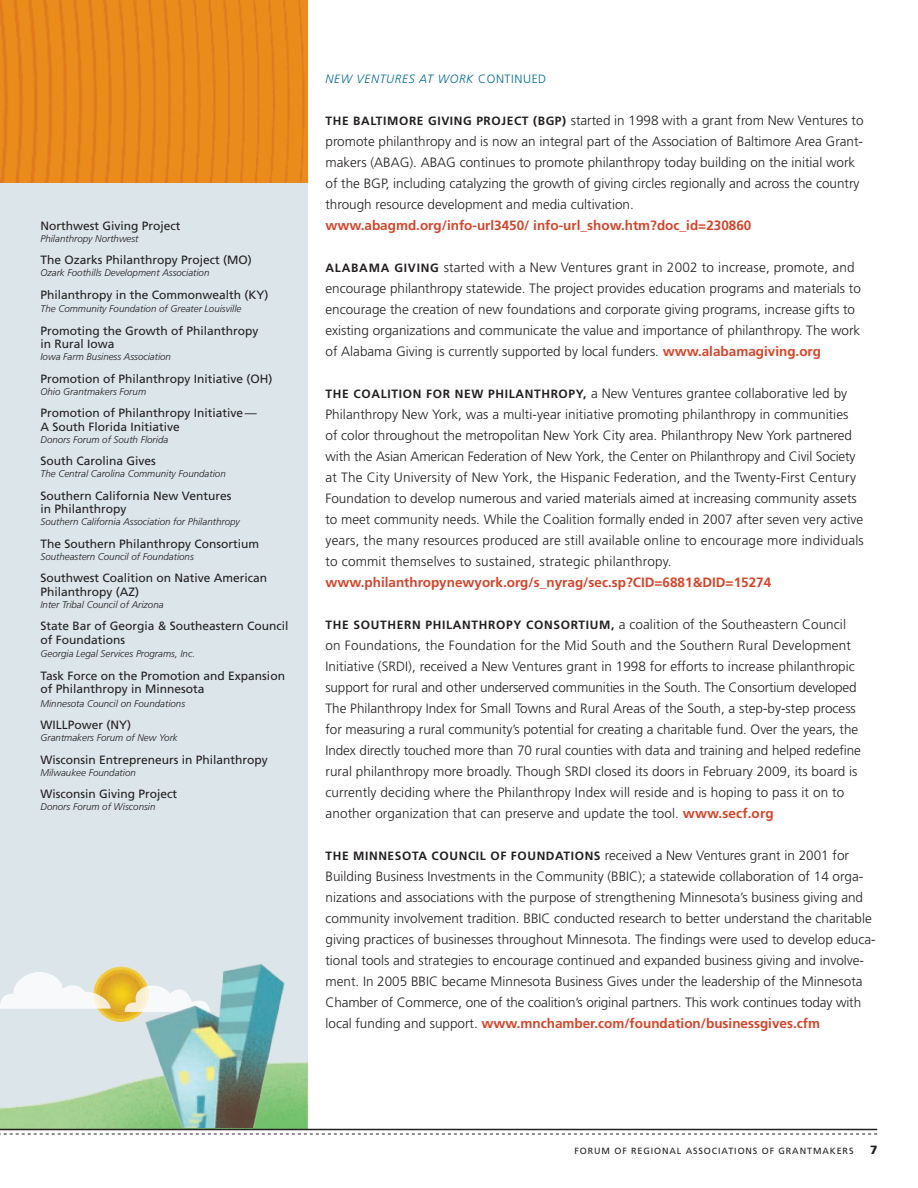
<style>
.page{position:relative;width:918px;height:1188px;background:#fff}
.page>*{position:absolute;margin:0;border:0;box-sizing:border-box;transform-origin:0 0}
.t1{font:300 13.5px/21px "Frutiger";color:#231f20}
.t2{font:700 13.5px "Frutiger";color:#d3452a}
.t3{font:12px/13.5px "Frutiger";color:#231f20}
.t4{font:700 12px "Frutiger";letter-spacing:.055em;color:#231f20}
.t5{font:italic 300 12px "Frutiger";color:#006893}
.t6{font:300 12px "Frutiger";color:#006893}
.t7{font:900 12px "Frutiger";color:#231f20}
.t8{font:italic 300 9.75px "Frutiger";color:#231f20}
.t9{font:9px "Frutiger";letter-spacing:.1em;color:#231f20}
.s1{font-weight:700;font-size:12px}
.s2{font-weight:700;color:#d3452a}
</style>
<div class="page">
<div style="left:0;top:172px;width:308px;height:957px;background:#dce5ea"></div>
<img style="left:0;top:0;width:308px;height:182px">
<img style="left:97px;top:966px;width:45px;height:57px">
<svg style="left:124px;top:984px;width:18px;height:28px"></svg>
<svg style="left:0;top:970px;width:111px;height:39px"></svg>
<img style="left:142px;top:964px;width:143px;height:60px">
<svg style="left:0;top:1024px;width:877px;height:111px"></svg>
<hr style="left:0;top:1129px;width:877px;height:1px;background:#231f20">
<p class="t3" style="left:40px;top:219px;width:142px">Northwest Giving Project</p>
<p class="t8" style="left:40px;top:233px;width:100px">Philanthropy Northwest</p>
<p class="t3" style="left:40px;top:253px;width:213px">The Ozarks Philanthropy Project (MO)</p>
<p class="t8" style="left:40px;top:267px;width:171px">Ozark Foothills Development Association</p>
<p class="t3" style="left:40px;top:288px;width:230px">Philanthropy in the Commonwealth (KY)</p>
<p class="t8" style="left:40px;top:303px;width:202px">The Community Foundation of Greater Louisville</p>
<p class="t3" style="left:40px;top:324px;width:220px">Promoting the Growth of Philanthropy in Rural Iowa</p>
<p class="t8" style="left:40px;top:351px;width:132px">Iowa Farm Business Association</p>
<p class="t3" style="left:40px;top:372px;width:234px">Promotion of Philanthropy I nitiative (OH)</p>
<p class="t8" style="left:40px;top:386px;width:107px">Ohio Grantmakers Forum</p>
<p class="t3" style="left:40px;top:406px;width:218px">Promotion of Philanthropy I nitiative—<br>A South Florida I nitiative</p>
<p class="t8" style="left:40px;top:434px;width:129px">Donors Forum of South Florida</p>
<p class="t3" style="left:40px;top:454px;width:117px">South Carolina Gives</p>
<p class="t8" style="left:40px;top:468px;width:187px">The Central Carolina Community Foundation</p>
<p class="t3" style="left:40px;top:489px;width:192px">Southern California New Ventures in Philanthropy</p>
<p class="t8" style="left:40px;top:516px;width:201px">Southern California Association for Philanthropy</p>
<p class="t3" style="left:40px;top:537px;width:220px">The Southern Philanthropy Consortium</p>
<p class="t8" style="left:40px;top:551px;width:155px">Southeastern Council of Foundations</p>
<p class="t3" style="left:40px;top:571px;width:228px">Southwest Coalition on Native American<br>Philanthropy (AZ)</p>
<p class="t8" style="left:40px;top:599px;width:125px">Inter Tribal Council of Arizona</p>
<p class="t3" style="left:40px;top:619px;width:250px">State Bar of Georgia &amp; Southeastern Council of Foundations</p>
<p class="t8" style="left:40px;top:648px;width:156px">Georgia Legal Services Programs, Inc.</p>
<p class="t3" style="left:40px;top:669px;width:246px">Task Force on the Promotion and Expansion of Philanthropy in M innesota</p>
<p class="t8" style="left:40px;top:698px;width:146px">Minnesota Council on Foundations</p>
<p class="t3" style="left:40px;top:718px;width:8px">WILL</p>
<p class="t3" style="left:68px;top:718px;width:65px">Power (NY)</p>
<p class="t8" style="left:40px;top:732px;width:139px">Grantmakers Forum of New York</p>
<p class="t3" style="left:40px;top:753px;width:229px">Wisconsin Entrepreneurs in Philanthropy</p>
<p class="t8" style="left:40px;top:767px;width:97px">Milwaukee Foundation</p>
<p class="t3" style="left:40px;top:787px;width:138px">Wisconsin Giving Project</p>
<p class="t8" style="left:40px;top:801px;width:116px">Donors Forum of Wisconsin</p>
<p class="t5" style="left:326px;top:71px;width:11px">new</p>
<p class="t5" style="left:357px;top:71px;width:9px">ventures</p>
<p class="t5" style="left:419px;top:71px;width:29px">at work</p>
<p class="t6" style="left:478px;top:72px;width:41px">ConTinued</p>
<p class="t4" style="left:326px;top:113px;width:43px">Th e Balti</p>
<p class="t4" style="left:387px;top:113px;width:58px">more Giving</p>
<p class="t1" style="left:326px;top:109px;width:540px;text-indent:151px"><span class="s1">Proj ect (BGP)</span> started in 1998 with a grant from New Ventures to promote philanthropy and is now an integral part of the Association of Baltimore Area Grant&shy;makers (ABAG). ABAG continues to promote philanthropy today building on the initial work of the BGP, including catalyzing the growth of giving circles regionally and across the country through resource development and media cultivation.</p>
<p class="t2" style="left:326px;top:217px;width:427px">www.abagmd.org/info-url3450/ info-url_show.htm?doc_id=230860</p>
<p class="t4" style="left:326px;top:260px;width:19px">Alaba</p>
<p class="t4" style="left:369px;top:260px;width:43px">ma Giving</p>
<p class="t1" style="left:326px;top:256px;width:537px;text-indent:118px">started with a New Ventures grant in 2002 to increase, promote, and encourage philanthropy statewide. The project provides education programs and materials to encourage the creation of new foundations and corporate giving programs, increase gifts to existing organizations and communicate the value and importance of philanthropy. The work of Alabama Giving is currently supported by local funders. <span class="s2">www.alabamagiving.org</span></p>
<p class="t4" style="left:326px;top:386px;width:53px">Th e Coaliti</p>
<p class="t4" style="left:403px;top:386px;width:102px">on for New Philanth</p>
<p class="t1" style="left:325px;top:382px;width:540px;text-indent:225px"><span class="s1">ropy,</span> a New Ventures grantee collaborative led by Philanthropy New York, was a multi-year initiative promoting philanthropy in communities of color throughout the metropolitan New York City area. Philanthropy New York partnered with the Asian American Federation of New York, the Center on Philanthropy and Civil Society at The City University of New York, the Hispanic Federation, and the Twenty-First Century Foundation to develop numerous and varied materials aimed at increasing community assets to meet community needs. While the Coalition formally ended in 2007 after seven very active years, the many resources produced are still available online to encourage more individuals to commit themselves to sustained, strategic philanthropy.</p>
<p class="t2" style="left:325px;top:574px;width:447px">www.philanthropynewyork.org/s_nyrag/sec.sp?CID=6881&amp;DID=15274</p>
<p class="t4" style="left:326px;top:617px;width:116px">Th e South ern Philanth</p>
<p class="t1" style="left:326px;top:613px;width:537px;text-indent:163px"><span class="s1">ropy Con sorti um,</span> a coalition of the Southeastern Council on Foundations, the Foundation for the Mid South and the Southern Rural Development Initiative (SRDI), received a New Ventures grant in 1998 for efforts to increase philanthropic support for rural and other underserved communities in the South. The Consortium developed The Philanthropy Index for Small Towns and Rural Areas of the South, a step-by-step process for measuring a rural community’s potential for creating a charitable fund. Over the years, the Index directly touched more than 70 rural counties with data and training and helped redefine rural philanthropy more broadly. Though SRDI closed its doors in February 2009, its board is currently deciding where the Philanthropy Index will reside and is hoping to pass it on to another organization that can preserve and update the tool. <span class="s2">www.secf.org</span></p>
<p class="t4" style="left:326px;top:848px;width:37px">The Minn</p>
<p class="t4" style="left:388px;top:848px;width:79px">esota Council</p>
<p class="t4" style="left:490px;top:848px;width:55px">of Foundati</p>
<p class="t1" style="left:326px;top:844px;width:552px;text-indent:249px"><span class="s1">on s</span> received a New Ventures grant in 2001 for Building Business Investments in the Community (BBIC); a statewide collaboration of 14 orga&shy;nizations and associations with the purpose of strengthening Minnesota’s business giving and community involvement tradition. BBIC conducted research to better understand the charitable giving practices of businesses throughout Minnesota. The findings were used to develop educa&shy;tional tools and strategies to encourage continued and expanded business giving and involve&shy;ment. In 2005 BBIC became Minnesota Business Gives under the leadership of the Minnesota Chamber of Commerce, one of the coalition’s original partners. This work continues today with local funding and support. <span class="s2">www.mnchamber.com/foundation/businessgives.cfm</span></p>
<p class="t9" style="left:575px;top:1145px;width:280px">Forum of regional associations of grantmakers</p>
<p class="t7" style="left:870px;top:1142px;width:9px">7</p>
</div>
